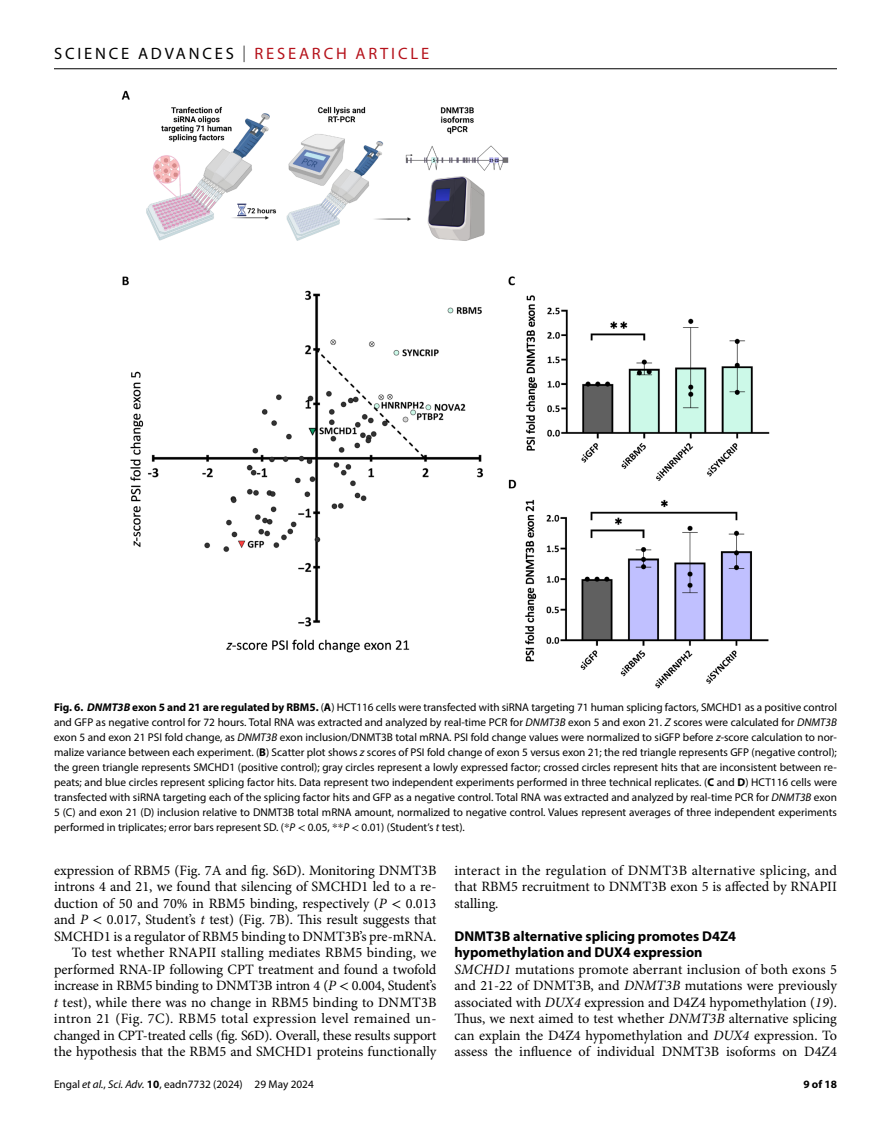
<style>
.page{position:relative;width:891px;height:1134px;background:#fff}
.page>*{position:absolute;margin:0;border:0;box-sizing:border-box;transform-origin:0 0}
.t1{font:16.5px "Myriad Pro";letter-spacing:.17em;color:#000}
.t2{font:16.5px "Myriad Pro";letter-spacing:.17em;color:#b5121b}
.t3{font:14.25px/16.5px "Minion Pro";color:#000;text-align:justify}
.t4{font:700 14.25px/16.5px "Myriad Pro";color:#000}
.t5{font:11.25px/15px "Myriad Pro";color:#000;text-align:justify}
.t6{font:700 11.25px "Myriad Pro";color:#000}
.s1{font-weight:300}
.s2{color:#b5121b}
.s3{font-weight:700}
.s4{font-weight:700;font-style:italic}
.s5{font-style:italic}
.s6{font-family:"STIX"}
</style>
<div class="page">
<hr style="left:54px;top:68px;width:783px;height:1px;background:#000">
<img style="left:122px;top:90px;width:647px;height:599px">
<h1 class="t1" style="left:54px;top:44px;width:224px">Scie nce Adva nces <span class="s1">|</span> <span class="s2">Resear</span></h1>
<h1 class="t2" style="left:324px;top:44px;width:105px">ch Ar ticle</h1>
<p class="t5" style="left:54px;top:700px;width:670px"><span class="s3">Fig. 6.</span> <span class="s4">DNMT3B</span> <span class="s3">exon 5 and 21 are regulated by RBM5.</span> (<span class="s3">A</span>) HCT116 cells were transfected with siRNA targeting 71 human splicing factors, SMCHD</p>
<p class="t5" style="left:54px;top:700px;width:785px;text-indent:683px">1 as a positive control and GFP as negative control for 72 hours. Total RNA was extracted and analyzed by real-time PCR for <span class="s5">DNMT3B</span> exon 5 and exon 21. <span class="s5">Z</span> scores were calculated for <span class="s5">DNMT3B </span>exon 5 and exon 21 PSI fold change, as <span class="s5">DNMT3B</span> exon inclusion/DN MT3B total mRNA. PSI fold change values were normalized to siGFP before <span class="s5">z</span>-score calculation to nor&shy;malize variance between each experiment. (<span class="s3">B</span>) Scatter plot shows <span class="s5">z</span> scores of PSI fold change of exon 5 versus exon 21; the red triangle represents GFP (negative control); the green triangle represents SMCHD</p>
<p class="t5" style="left:54px;top:760px;width:785px;text-indent:175px">1 (positive control); gray circles represent a lowly expressed factor; crossed circles represent hits that are inconsistent between re&shy;peats; and blue circles represent splicing factor hits. Data represent two independent experiments performed in three technical replicates. (<span class="s3">C</span> and <span class="s3">D</span>) HCT116 cells were transfected with siRNA targeting each of the splicing factor hits and GFP as a negative control. Total RNA was extracted and analyzed by real-time PCR for <span class="s5">DNMT3B</span> exon 5 (C) and exon 21 (D) inclusion relative to DN MT3B total mRNA amount, normalized to negative control. Values represent averages of three independent experiments performed in triplicates; error bars represent SD. (<span class="s6">*</span><span class="s5">P</span> <span class="s6">&lt;</span> 0.05, <span class="s6">**</span><span class="s5">P</span> <span class="s6">&lt;</span> 0.01) (Student’s <span class="s5">t</span> test).</p>
<p class="t3" style="left:54px;top:862px;width:384px;text-align:right">expression of RBM5 (Fig. 7A and fig. S6D). Monitoring DNMT3B introns 4 and 21, we found that silencing of SMCHD1 led to a re&shy;duction of 50 and 70% in RBM5 binding, respectively (<span class="s5">P</span> <span class="s6">&lt;</span> 0.013 and <span class="s5">P</span> <span class="s6">&lt;</span> 0.017, Student’s <span class="s5">t</span> test) (Fig. 7B). This result suggests that SMCHD1 is a regulator of RBM5 binding to DNMT3B’s pre-mRNA.<br>To test whether RNAPII stalling mediates RBM5 binding, we performed RNA-IP following CPT treatment and found a twofold increase in RBM5 binding to DNMT3B intron 4 (<span class="s5">P</span> <span class="s6">&lt;</span> 0.004, Student’s <span class="s5">t</span> test), while there was no change in RBM5 binding to DNMT3B intron 21 (Fig. 7C). RBM5 total expression level remained un&shy;changed in CPT-treated cells (fig. S6D). Overall, these results support the hypothesis that the RBM5 and SMCHD1 proteins functionally</p>
<p class="t3" style="left:454px;top:862px;width:384px">interact in the regulation of DNMT3B alternative splicing, and that RBM5 recruitment to DNMT3B exon 5 is affected by RNAPII stalling.</p>
<p class="t4" style="left:454px;top:927px;width:283px">DNMT3B alternative splicing promotes D4Z4 hypomethylation and DUX4 expression</p>
<p class="t3" style="left:454px;top:961px;width:384px"><span class="s5">SMCHD1</span> mutations promote aberrant inclusion of both exons 5 and 21-22 of DNMT3B, and <span class="s5">DNMT3B</span> mutations were previously associated with <span class="s5">DUX4</span> expression and D4Z4 hypomethylation (<span class="s5">19</span>).<br>Thus, we next aimed to test whether <span class="s5">DNMT3B</span> alternative splicing can explain the D4Z4 hypomethylation and <span class="s5">DUX4</span> expression. To assess the influence of individual DNMT3B isoforms on D4Z4</p>
<p class="t5" style="left:54px;top:1076px;width:261px">Engal <span class="s5">et al.</span>, <span class="s5">Sci. Adv.</span> <span class="s3">10</span>, eadn7732 (2024) 29 May 2024</p>
<p class="t6" style="left:803px;top:1076px;width:35px">9 of 18</p>
</div>
